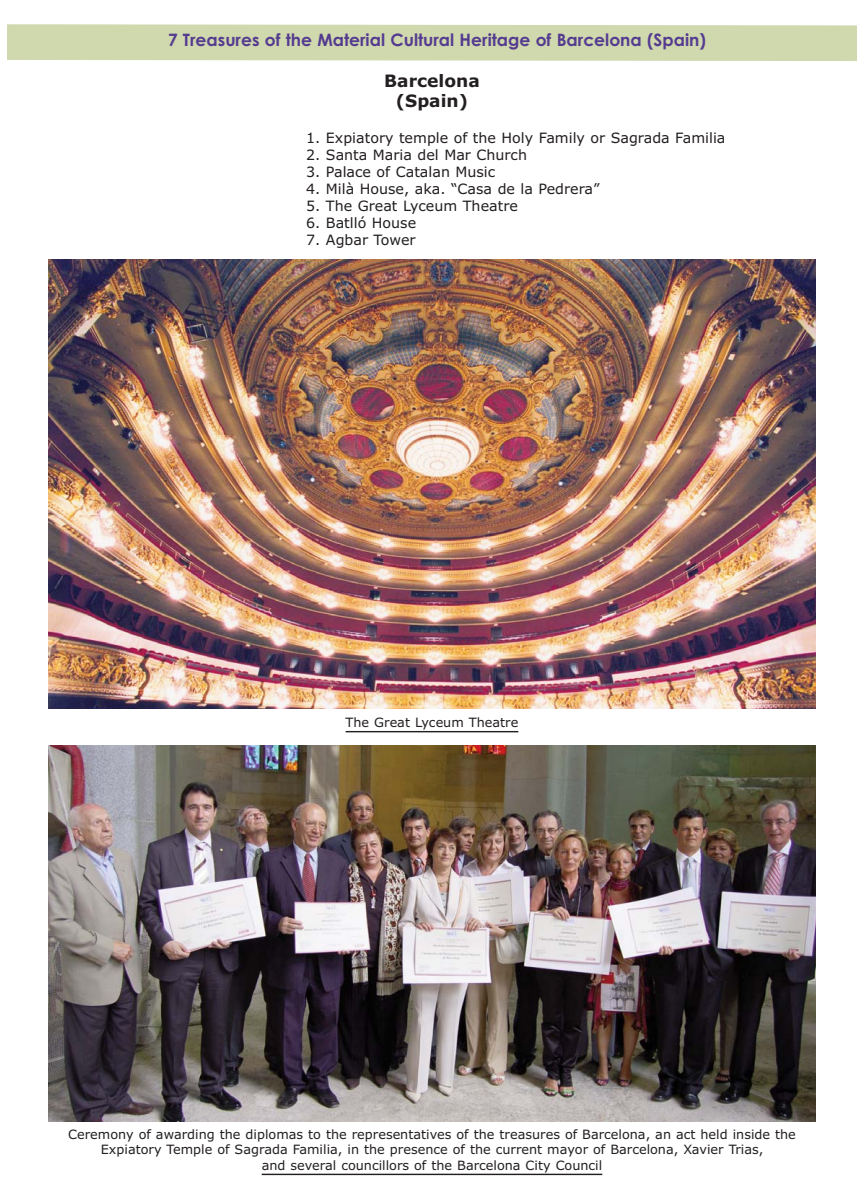
<style>
.page{position:relative;width:864px;height:1200px;background:#fff}
.page>*{position:absolute;margin:0;border:0;box-sizing:border-box;transform-origin:0 0}
.t1{font:700 17.1px "Century Gothic";color:#543b90}
.t2{font:700 17.1px/20.5px "Verdana";color:#231f20;text-align:center}
.t3{font:14.25px "Verdana";color:#231f20}
.t4{font:12.9px/15.5px "Verdana";color:#231f20;text-align:center}
</style>
<div class="page">
<hr style="left:346px;top:731px;width:172px;height:1px;background:#231f20">
<img style="left:49px;top:259px;width:767px;height:450px">
<div style="left:8px;top:24px;width:848px;height:37px;background:#d0d8ad"></div>
<img style="left:48px;top:745px;width:768px;height:376px">
<hr style="left:262px;top:1173px;width:340px;height:2px;background:#231f20">
<h1 class="t1" style="left:168px;top:34px;width:539px">7 Treasures of the Material Cultural Heritage of Barcelona (Spain)</h1>
<h1 class="t2" style="left:384px;top:72px;width:97px">Barcelona (Spain)</h1>
<p class="t3" style="left:306px;top:132px;width:421px">1. Expiatory temple of the Holy Family or Sagrada Familia</p>
<p class="t3" style="left:306px;top:149px;width:222px">2. Santa Maria del Mar Church</p>
<p class="t3" style="left:306px;top:166px;width:191px">3. Palace of Catalan Music</p>
<p class="t3" style="left:306px;top:183px;width:295px">4. Milà House, aka. “Casa de la Pedrera”</p>
<p class="t3" style="left:306px;top:200px;width:213px">5. The Great Lyceum Theatre</p>
<p class="t3" style="left:306px;top:217px;width:111px">6. Batlló House</p>
<p class="t3" style="left:306px;top:234px;width:111px">7. Agbar Tower</p>
<p class="t4" style="left:346px;top:715px;width:174px">The Great Lyceum Theatre</p>
<p class="t4" style="left:68px;top:1127px;width:729px">Ceremony of awarding the diplomas to the representatives of the treasures of Barcelona, an act held inside the<br>Expiatory Temple of Sagrada Familia, in the presence of the current mayor of Barcelona, Xavier Trias,<br>and several councillors of the Barcelona City Council</p>
</div>
